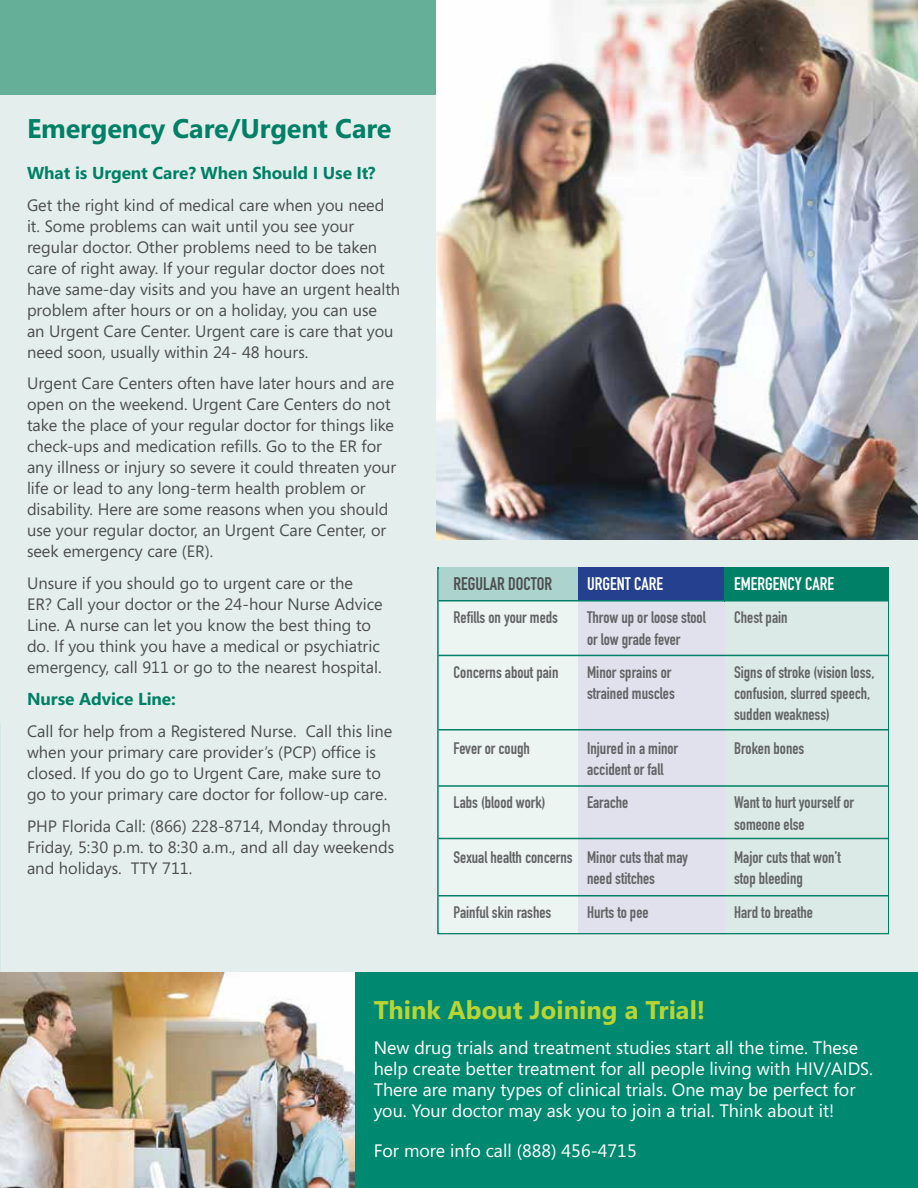
<style>
.page{position:relative;width:918px;height:1188px;background:#fff}
.page>*{position:absolute;margin:0;border:0;box-sizing:border-box;transform-origin:0 0}
.t1{font:700 27px "Segoe";letter-spacing:-.005em;color:#008066}
.t2{font:700 25.5px "Segoe";color:#bad532}
.t3{font:18px/21px "Segoe";color:#fff}
.t4{font:700 18px "DIN Condensed";color:#fff}
.t5{font:700 18px "DIN Condensed";color:#4d4d4f}
.t6{font:700 17.25px "Segoe";letter-spacing:-.005em;color:#008066}
.t7{font:16.5px/21px "Segoe";color:#4d4d4f}
.t8{font:700 16.5px/21.3px "DIN Condensed";color:#636466}
</style>
<div class="page">
<div style="left:0;top:88px;width:918px;height:1100px;background:#e4efed"></div>
<div style="left:0;top:0;width:918px;height:94px;background:#65af99"></div>
<img style="left:0;top:724px;width:1px;height:464px">
<div style="left:0;top:972px;width:918px;height:216px;background:#008971"></div>
<img style="left:0;top:972px;width:354px;height:216px">
<img style="left:436px;top:0;width:482px;height:540px">
<div style="left:578px;top:568px;width:310px;height:34px;background:#25408f"></div>
<div style="left:578px;top:601px;width:308px;height:332px;background:#e1e0ed"></div>
<div style="left:439px;top:568px;width:139px;height:34px;background:#acd3ce"></div>
<div style="left:439px;top:601px;width:139px;height:332px;background:#edf5f3"></div>
<div style="left:725px;top:568px;width:163px;height:34px;background:#008066"></div>
<div style="left:725px;top:601px;width:163px;height:332px;background:#dbeae6"></div>
<hr style="left:438px;top:600px;width:450px;height:2px;background:#008066">
<hr style="left:438px;top:655px;width:450px;height:1px;background:#008066">
<hr style="left:438px;top:729px;width:450px;height:1px;background:#008066">
<hr style="left:438px;top:785px;width:450px;height:2px;background:#008066">
<hr style="left:438px;top:838px;width:450px;height:1px;background:#008066">
<hr style="left:438px;top:895px;width:450px;height:1px;background:#008066">
<h1 class="t1" style="left:27px;top:110px;width:366px">Emergency Care/Urgent Care</h1>
<p class="t6" style="left:27px;top:160px;width:350px">What is Urgent Care? When Should I Use It?</p>
<p class="t7" style="left:27px;top:194px;width:375px">Get the right kind of medical care when you need it. Some problems can wait until you see your regular doctor. Other problems need to be taken care of right away. If your regular doctor does not have same-day visits and you have an urgent health problem after hours or on a holiday, you can use<br>an Urgent Care Center. Urgent care is care that you need soon, usually within 24- 48 hours.</p>
<p class="t7" style="left:27px;top:373px;width:371px">Urgent Care Centers often have later hours and are open on the weekend. Urgent Care Centers do not take the place of your regular doctor for things like check-ups and medication refills. Go to the ER for any illness or injury so severe it could threaten your life or lead to any long-term health problem or disability. Here are some reasons when you should use your regular doctor, an Urgent Care Center, or seek emergency care (ER).</p>
<p class="t7" style="left:27px;top:572px;width:357px">Unsure if you should go to urgent care or the<br>ER? Call your doctor or the 24-hour Nurse Advice Line. A nurse can let you know the best thing to do. If you think you have a medical or psychiatric emergency, call 911 or go to the nearest hospital.</p>
<p class="t6" style="left:27px;top:687px;width:150px">Nurse Advice Line:</p>
<p class="t7" style="left:27px;top:720px;width:367px">Call for help from a Registered Nurse. Call this line when your primary care provider’s (PCP) office is closed. If you do go to Urgent Care, make sure to go to your primary care doctor for follow-up care.</p>
<p class="t7" style="left:27px;top:815px;width:369px">PHP Florida Call: (866) 228-8714, Monday through<br>Friday, 5:30 p.m. to 8:30 a.m., and all day weekends and holidays. TTY 711.</p>
<p class="t5" style="left:454px;top:572px;width:100px">REGULAR DOCTOR</p>
<p class="t4" style="left:587px;top:572px;width:77px">URGENT CARE</p>
<p class="t4" style="left:734px;top:572px;width:101px">EMERGENCY CARE</p>
<p class="t8" style="left:454px;top:607px;width:106px">Refills on your meds</p>
<p class="t8" style="left:587px;top:607px;width:120px">Throw up or loose stool</p>
<p class="t8" style="left:734px;top:607px;width:55px">Chest pain</p>
<p class="t8" style="left:587px;top:628px;width:95px">or low grade fever</p>
<p class="t8" style="left:454px;top:661px;width:106px">Concerns about pain</p>
<p class="t8" style="left:587px;top:661px;width:86px">Minor sprains or</p>
<p class="t8" style="left:734px;top:661px;width:142px">Signs of stroke (vision loss,</p>
<p class="t8" style="left:587px;top:683px;width:89px">strained muscles</p>
<p class="t8" style="left:734px;top:683px;width:138px">confusion, slurred speech, sudden weakness)</p>
<p class="t8" style="left:454px;top:737px;width:78px">Fever or cough</p>
<p class="t8" style="left:587px;top:737px;width:93px">Injured in a minor</p>
<p class="t8" style="left:734px;top:737px;width:72px">Broken bones</p>
<p class="t8" style="left:587px;top:759px;width:78px">accident or fall</p>
<p class="t8" style="left:454px;top:792px;width:93px">Labs (blood work)</p>
<p class="t8" style="left:587px;top:792px;width:43px">Earache</p>
<p class="t8" style="left:734px;top:792px;width:122px">Want to hurt yourself or someone else</p>
<p class="t8" style="left:454px;top:846px;width:236px">Sexual health concerns Minor cuts that may</p>
<p class="t8" style="left:734px;top:846px;width:108px">Major cuts that won’t</p>
<p class="t8" style="left:587px;top:868px;width:69px">need stitches</p>
<p class="t8" style="left:734px;top:868px;width:70px">stop bleeding</p>
<p class="t8" style="left:454px;top:901px;width:99px">Painful skin rashes</p>
<p class="t8" style="left:587px;top:901px;width:63px">Hurts to pee</p>
<p class="t8" style="left:734px;top:901px;width:80px">Hard to breathe</p>
<h2 class="t2" style="left:374px;top:992px;width:333px">Think About Joining a Trial!</h2>
<p class="t3" style="left:374px;top:1037px;width:501px">New drug trials and treatment studies start all the time. These help create better treatment for all people living with HIV/AIDS.<br>There are many types of clinical trials. One may be perfect for you. Your doctor may ask you to join a trial. Think about it!</p>
<p class="t3" style="left:374px;top:1139px;width:265px">For more info call (888) 456-4715</p>
</div>
